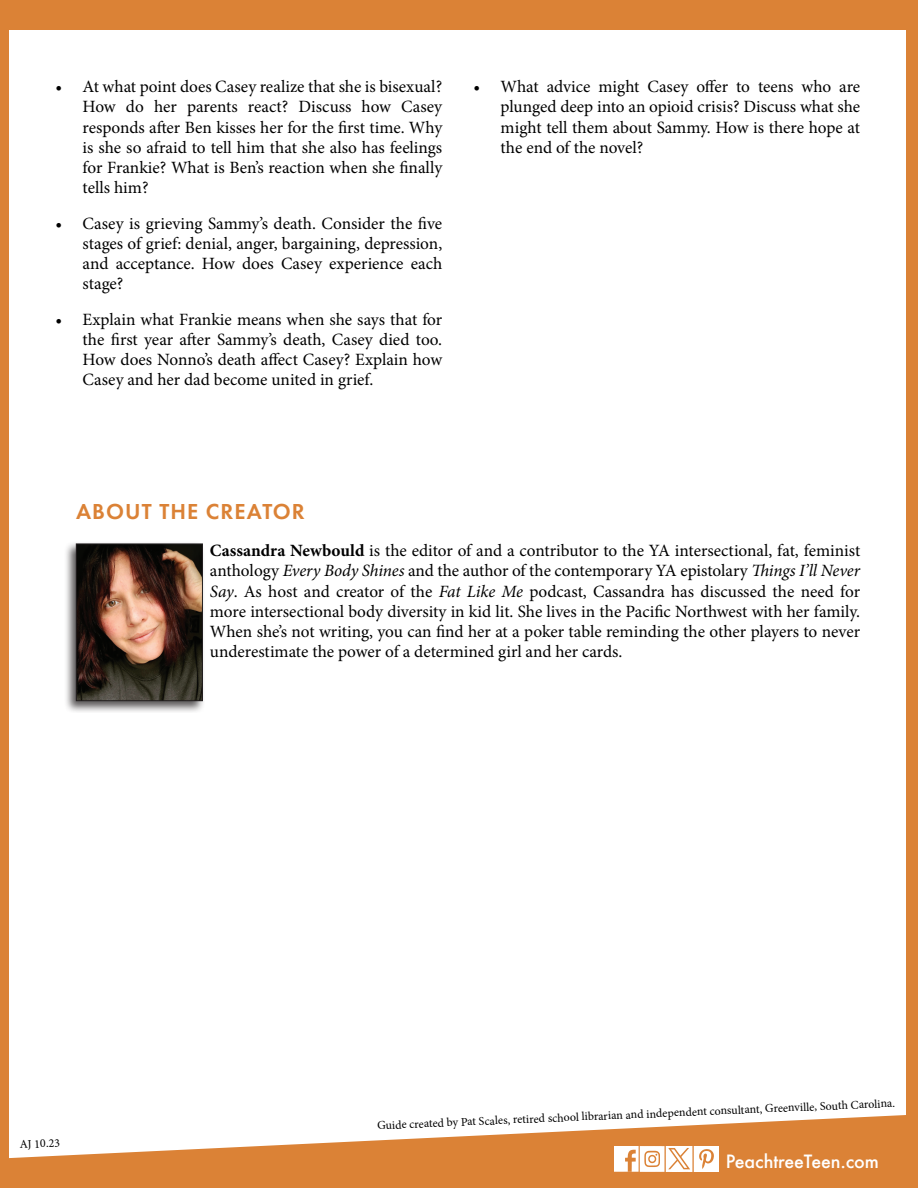
<style>
.page{position:relative;width:918px;height:1188px;background:#db8236}
.page>*{position:absolute;margin:0;border:0;box-sizing:border-box;transform-origin:0 0}
.t1{font:600 22.5px "Futura PT";letter-spacing:.05em;color:#db8236}
.t2{font:500 17.85px "Futura";letter-spacing:-.01em;color:#fff}
.t3{font:17.25px/20.2px "Minion Pro";color:#000;text-align:justify}
.List_Paragraph{font:12px "Minion Pro";color:#000}
.s1{font-weight:700}
.s2{font-style:italic}
</style>
<div class="page">
<div style="left:10px;top:9px;width:896px;height:1169px;background:#fff"></div>
<div style="left:0;top:0;width:918px;height:30px;background:#db8236"></div>
<svg style="left:9px;top:1114px;width:897px;height:64px;fill:#db8236"></svg>
<img style="left:615px;top:1147px;width:103px;height:24px">
<div style="left:63px;top:541px;width:142px;height:172px;background:#231f20;opacity:.75"></div>
<img style="left:78px;top:546px;width:123px;height:153px">
<div style="left:76px;top:544px;width:127px;height:157px;border:1px solid #231f20"></div>
<p class="t3" style="left:83px;top:76px;width:361px;text-indent:-27px">• At what point does Casey realize that she is bisexual?<br>How do her parents react? Discuss how Casey responds after Ben kisses her for the first time. Why is she so afraid to tell him that she also has feelings for Frankie? What is Ben’s reaction when she finally tells him?</p>
<p class="t3" style="left:83px;top:213px;width:361px;text-indent:-27px">• Casey is grieving Sammy’s death. Consider the five stages of grief: denial, anger, bargaining, depression, and acceptance. How does Casey experience each stage?</p>
<p class="t3" style="left:83px;top:309px;width:361px;text-indent:-27px">• Explain what Frankie means when she says that for the first year after Sammy’s death, Casey died too.<br>How does Nonno’s death affect Casey? Explain how Casey and her dad become united in grief.</p>
<p class="t3" style="left:501px;top:76px;width:361px;text-indent:-27px">• What advice might Casey offer to teens who are plunged deep into an opioid crisis? Discuss what she might tell them about Sammy. How is there hope at the end of the novel?</p>
<p class="t1" style="left:76px;top:498px;width:230px">ABOUT THE CREATOR</p>
<p class="t3" style="left:210px;top:541px;width:652px"><span class="s1">Cassandra Newbould</span> is the editor of and a contributor to the YA intersectional, fat, feminist anthology <span class="s2">Every Body Shines</span> and the author of the contemporary YA epistolary <span class="s2">Things I’ll Never Say</span>. As host and creator of the <span class="s2">Fat Like Me</span> podcast, Cassandra has discussed the need for more intersectional body diversity in kid lit. She lives in the Pacific Northwest with her family.<br>When she’s not writing, you can find her at a poker table reminding the other players to never underestimate the power of a determined girl and her cards.</p>
<p class="List_Paragraph" style="left:19px;top:1136px;width:42px;rotate:-3deg">AJ 10.23</p>
<p class="List_Paragraph" style="left:377px;top:1120px;width:519px;rotate:-3deg">Guide created by Pat Scales, retired school librarian and independent consultant, Greenville, South Carolina.</p>
<p class="t2" style="left:726px;top:1149px;width:154px">PeachtreeTeen.com</p>
</div>
